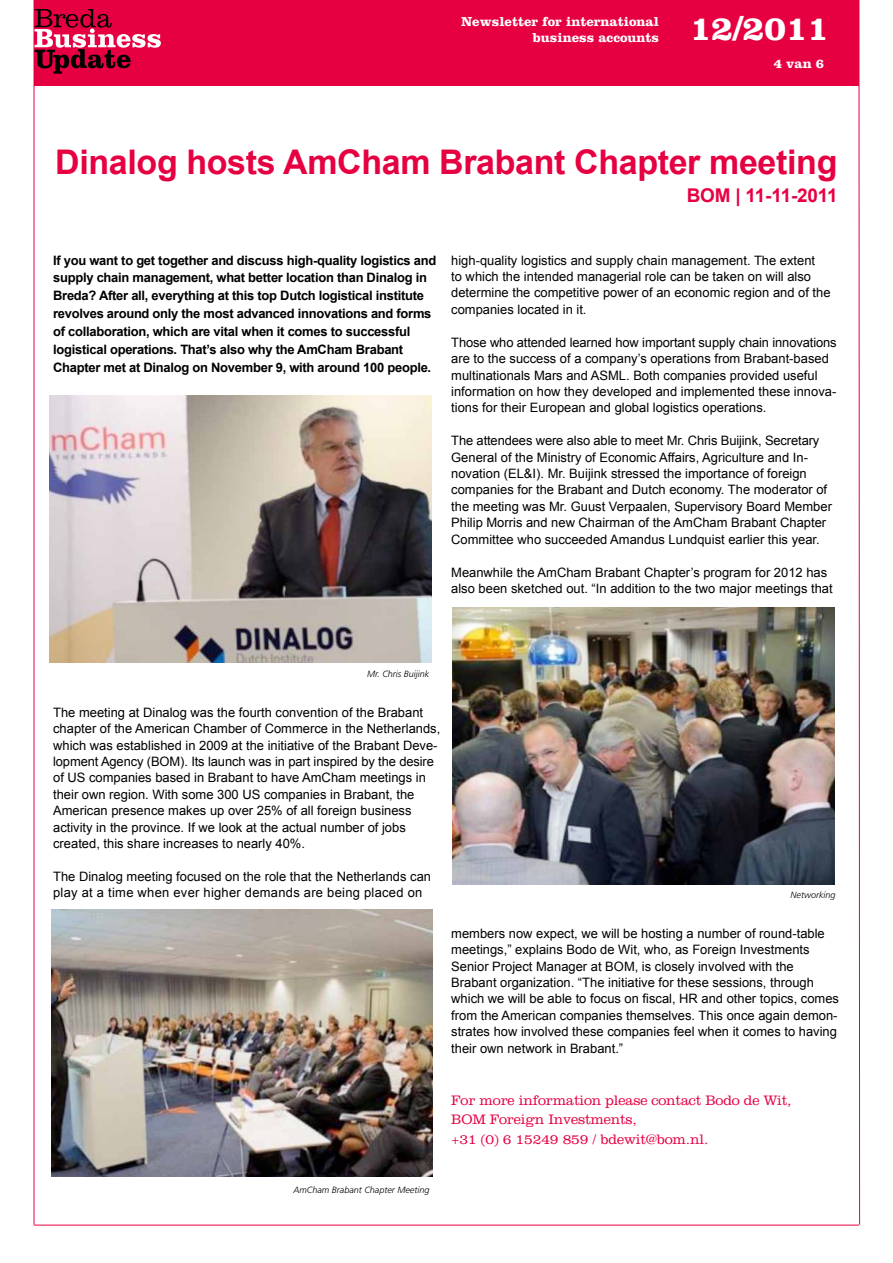
<style>
.page{position:relative;width:893px;height:1263px;background:#fff}
.page>*{position:absolute;margin:0;border:0;box-sizing:border-box;transform-origin:0 0}
.t1{font:700 35.25px "Clarendon LT Std";color:#fff}
.t2{font:700 33.9px "Arial";letter-spacing:-.01em;color:#e60042}
.t3{font:700 18.9px "Arial";letter-spacing:-.01em;color:#e60042}
.t4{font:300 14.25px/19.4px "Clarendon LT Std";letter-spacing:-.01em;color:#e60042}
.t5{font:700 13.5px/16.5px "Clarendon LT Std";color:#fff;text-align:right}
.t6{font:12.9px/16.4px "Arial";color:#000}
.t7{font:700 12.9px/17.9px "Arial";letter-spacing:-.02em;color:#000}
.t8{font:italic 300 9px "Frutiger LT Std";color:#000}
</style>
<div class="page">
<svg style="left:858px;top:0;width:2px;height:1225px;background:#f280a0"></svg>
<hr style="left:34px;top:0;width:1px;height:1225px;background:#e60042">
<hr style="left:34px;top:1225px;width:825px;height:1px;background:#e60042">
<div style="left:34px;top:0;width:638px;height:85px;background:#e60042"></div>
<div style="left:592px;top:0;width:267px;height:85px;background:#e60042"></div>
<svg style="left:35px;top:9px;width:126px;height:65px"></svg>
<img style="left:50px;top:395px;width:381px;height:267px">
<img style="left:51px;top:909px;width:382px;height:267px">
<img style="left:453px;top:608px;width:382px;height:276px">
<p class="t5" style="left:461px;top:13px;width:200px">Newsletter for international business accounts</p>
<h1 class="t1" style="left:690px;top:7px;width:141px">12/2011</h1>
<p class="t5" style="left:774px;top:55px;width:52px">4 van 6</p>
<h2 class="t2" style="left:55px;top:139px;width:784px">Dinalog hosts AmCham Brabant Chapter meeting</h2>
<h3 class="t3" style="left:687px;top:183px;width:152px">BOM | 11-11-2011</h3>
<p class="t7" style="left:53px;top:252px;width:385px">If you want to get together and discuss high-quality logistics and supply chain management, what better location than Dinalog in Breda? After all, everything at this top Dutch logistical institute revolves around only the most advanced innovations and forms of collaboration, which are vital when it comes to successful logistical operations. That’s also why the AmCham Brabant Chapter met at Dinalog on November 9, with around 100 people.</p>
<p class="t6" style="left:451px;top:252px;width:381px">high-quality logistics and supply chain management. The extent<br>to which the intended managerial role can be taken on will also determine the competitive power of an economic region and of the companies located in it.</p>
<p class="t6" style="left:451px;top:334px;width:387px">Those who attended learned how important supply chain innovations are to the success of a company’s operations from Brabant-based multinationals Mars and ASML. Both companies provided useful information on how they developed and implemented these innova&shy;tions for their European and global logistics operations.</p>
<p class="t6" style="left:451px;top:433px;width:382px">The attendees were also able to meet Mr. Chris Buijink, Secretary General of the Ministry of Economic Affairs, Agriculture and In&shy;novation (EL&amp;I). Mr. Buijink stressed the importance of foreign companies for the Brabant and Dutch economy. The moderator of the meeting was Mr. Guust Verpaalen, Supervisory Board Member Philip Morris and new Chairman of the AmCham Brabant Chapter Committee who succeeded Amandus Lundquist earlier this year.</p>
<p class="t6" style="left:451px;top:564px;width:383px">Meanwhile the AmCham Brabant Chapter’s program for 2012 has also been sketched out. “In addition to the two major meetings that</p>
<p class="t8" style="left:367px;top:669px;width:64px">Mr. Chris Buijink</p>
<p class="t6" style="left:53px;top:704px;width:389px">The meeting at Dinalog was the fourth convention of the Brabant chapter of the American Chamber of Commerce in the Netherlands, which was established in 2009 at the initiative of the Brabant Deve&shy;lopment Agency (BOM). Its launch was in part inspired by the desire of US companies based in Brabant to have AmCham meetings in their own region. With some 300 US companies in Brabant, the American presence makes up over 25% of all foreign business activity in the province. If we look at the actual number of jobs created, this share increases to nearly 40%.</p>
<p class="t6" style="left:53px;top:868px;width:379px">The Dinalog meeting focused on the role that the Netherlands can play at a time when ever higher demands are being placed on</p>
<p class="t8" style="left:791px;top:890px;width:47px">Networking</p>
<p class="t6" style="left:451px;top:925px;width:389px">members now expect, we will be hosting a number of round-table meetings,” explains Bodo de Wit, who, as Foreign Investments Senior Project Manager at BOM, is closely involved with the Brabant organization. “The initiative for these sessions, through which we will be able to focus on fiscal, HR and other topics, comes from the American companies themselves. This once again demon&shy;strates how involved these companies feel when it comes to having their own network in Brabant.”</p>
<p class="t8" style="left:293px;top:1184px;width:138px">AmCham Brabant Chapter Meeting</p>
<p class="t4" style="left:451px;top:1090px;width:342px">For more information please contact Bodo de Wit,<br>BOM Foreign Investments,<br>+31 (0) 6 15249 859 / bdewit@bom.nl.</p>
</div>
